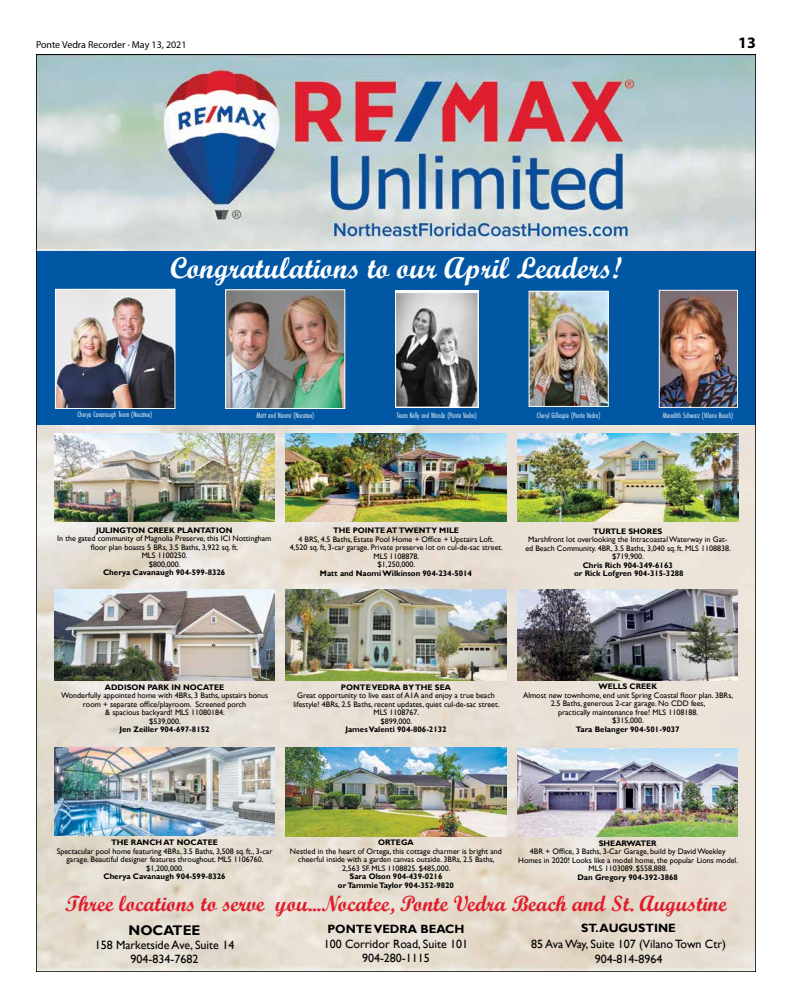
<style>
.page{position:relative;width:792px;height:1008px;background:#fff}
.page>*{position:absolute;margin:0;border:0;box-sizing:border-box;transform-origin:0 0}
.t1{font:30px "Script MT Bold";color:#fff}
.t2{font:22px "Script MT Bold";color:#df1e2e}
.t3{font:700 16px "Myriad Pro";color:#000}
.t4{font:700 14px "Gill Sans";color:#000}
.t5{font:12px/14.4px "Gill Sans";color:#000;text-align:center}
.t6{font:700 12px "Gill Sans";color:#000}
.t7{font:10px "Myriad Pro";color:#000}
.t8{font:8px/8.5px "Gill Sans";color:#000;text-align:center}
.t9{font:700 8px/8.5px "Gill Sans";color:#000;text-align:center}
.t10{font:8px "Futura PT Cond";color:#fff}
</style>
<div class="page">
<img style="left:38px;top:249px;width:716px;height:721px">
<img style="left:38px;top:56px;width:716px;height:193px">
<div style="left:36px;top:251px;width:720px;height:174px;background:#0157a4"></div>
<img style="left:397px;top:292px;width:80px;height:114px">
<div style="left:395px;top:290px;width:84px;height:118px;border:1px solid #fff"></div>
<img style="left:57px;top:291px;width:116px;height:116px">
<div style="left:55px;top:289px;width:120px;height:120px;border:1px solid #fff"></div>
<img style="left:286px;top:433px;width:220px;height:89px">
<img style="left:54px;top:433px;width:220px;height:89px">
<img style="left:518px;top:433px;width:221px;height:89px">
<img style="left:227px;top:291px;width:116px;height:116px">
<div style="left:225px;top:289px;width:120px;height:120px;border:1px solid #fff"></div>
<img style="left:661px;top:292px;width:75px;height:114px">
<div style="left:659px;top:290px;width:79px;height:118px;border:1px solid #fff"></div>
<img style="left:55px;top:589px;width:219px;height:92px">
<img style="left:286px;top:589px;width:220px;height:92px">
<img style="left:518px;top:589px;width:220px;height:92px">
<img style="left:55px;top:747px;width:219px;height:89px">
<img style="left:286px;top:748px;width:220px;height:88px">
<img style="left:531px;top:293px;width:76px;height:112px">
<div style="left:529px;top:291px;width:80px;height:116px;border:1px solid #fff"></div>
<img style="left:518px;top:748px;width:220px;height:89px">
<p class="t7" style="left:36px;top:38px;width:152px">Ponte Vedra Recorder · May 13, 2021</p>
<h3 class="t3" style="left:738px;top:32px;width:19px">13</h3>
<h1 class="t1" style="left:170px;top:249px;width:453px">Congratulations to our April Leaders!</h1>
<p class="t10" style="left:77px;top:410px;width:76px">Cherya Cavanaugh Team (Nocatee)</p>
<p class="t10" style="left:397px;top:410px;width:82px">Team Kelly and Wanda (Ponte Vedra)</p>
<p class="t10" style="left:256px;top:410px;width:59px">Matt and Naomi (Nocatee)</p>
<p class="t10" style="left:663px;top:411px;width:72px">Meredith Schwarz (Vilano Beach)</p>
<p class="t10" style="left:537px;top:410px;width:65px">Cheryl Gillespie (Ponte Vedra)</p>
<p class="t9" style="left:96px;top:526px;width:138px">JULINGTON CREEK PLANTATION</p>
<p class="t8" style="left:57px;top:534px;width:216px">In the gated community of Magnolia Preserve, this ICI Nottingham floor plan boasts 5 BRs, 3.5 Baths, 3,922 sq. ft.<br>MLS 1100250.<br>$800,000.</p>
<p class="t9" style="left:103px;top:568px;width:124px">Cherya Cavanaugh 904-599-8326</p>
<p class="t9" style="left:333px;top:527px;width:128px">THE POINTE AT TWENTY MILE</p>
<p class="t8" style="left:290px;top:535px;width:215px">4 BRS, 4.5 Baths, Estate Pool Home + Office + Upstairs Loft.<br>4,520 sq. ft, 3-car garage. Private preserve lot on cul-de-sac street.<br>MLS 1108878.<br>$1,250,000.</p>
<p class="t9" style="left:320px;top:569px;width:154px">Matt and Naomi Wilkinson 904-234-5014</p>
<p class="t9" style="left:593px;top:527px;width:71px">TURTLE SHORES</p>
<p class="t8" style="left:525px;top:535px;width:207px">Marshfront lot overlooking the Intracoastal Waterway in Gat&shy;ed Beach Community. 4BR, 3.5 Baths, 3,040 sq. ft. MLS 1108838. $719,900.</p>
<p class="t9" style="left:574px;top:561px;width:111px">Chris Rich 904-349-6163<br>or Rick Lofgren 904-315-3288</p>
<p class="t9" style="left:105px;top:683px;width:121px">ADDISON PARK IN NOCATEE</p>
<p class="t8" style="left:61px;top:691px;width:209px">Wonderfully appointed home with 4BRs, 3 Baths, upstairs bonus room + separate office/playroom. Screened porch<br>&amp; spacious backyard! MLS 11080184.<br>$539,000.</p>
<p class="t9" style="left:120px;top:725px;width:92px">Jen Zeiller 904-697-8152</p>
<p class="t9" style="left:341px;top:683px;width:112px">PONTE VEDRA BY THE SEA</p>
<p class="t8" style="left:293px;top:692px;width:208px">Great opportunity to live east of A1A and enjoy a true beach lifestyle! 4BRs, 2.5 Baths, recent updates, quiet cul-de-sac street.<br>MLS 1108767.<br>$899,000.</p>
<p class="t9" style="left:345px;top:726px;width:103px">James Valenti 904-806-2132</p>
<p class="t9" style="left:598px;top:683px;width:60px">WELLS CREEK</p>
<p class="t8" style="left:523px;top:691px;width:212px">Almost new townhome, end unit Spring Coastal floor plan. 3BRs, 2.5 Baths, generous 2-car garage. No CDD fees,<br>practically maintenance free! MLS 1108188.<br>$315,000.</p>
<p class="t9" style="left:576px;top:725px;width:105px">Tara Belanger 904-501-9037</p>
<p class="t9" style="left:111px;top:839px;width:108px">THE RANCH AT NOCATEE</p>
<p class="t8" style="left:57px;top:847px;width:217px">Spectacular pool home featuring 4BRs, 3.5 Baths, 3,508 sq. ft., 3-car garage. Beautiful designer features throughout. MLS 1106760. $1,200,000.</p>
<p class="t9" style="left:103px;top:873px;width:124px">Cherya Cavanaugh 904-599-8326</p>
<p class="t9" style="left:378px;top:839px;width:37px">ORTEGA</p>
<p class="t8" style="left:290px;top:847px;width:214px">Nestled in the heart of Ortega, this cottage charmer is bright and cheerful inside with a garden canvas outside. 3BRs, 2.5 Baths,<br>2,563 SF. MLS 1108825. $485,000.</p>
<p class="t9" style="left:338px;top:873px;width:118px">Sara Olson 904-439-0216<br>or Tammie Taylor 904-352-9820</p>
<p class="t9" style="left:599px;top:839px;width:59px">SHEARWATER</p>
<p class="t8" style="left:518px;top:847px;width:221px">4BR + Office, 3 Baths, 3-Car Garage, build by David Weekley<br>Homes in 2020! Looks like a model home, the popular Lions model.<br>MLS 1103089. $558,888.</p>
<p class="t9" style="left:578px;top:873px;width:102px">Dan Gregory 904-392-3868</p>
<h2 class="t2" style="left:65px;top:890px;width:663px">Three locations to serve you...Nocatee, Ponte Vedra Beach and St. Augustine</h2>
<h3 class="t4" style="left:129px;top:921px;width:73px">NOCATEE</h3>
<h3 class="t5" style="left:95px;top:938px;width:141px">158 Marketside Ave, Suite 14<br>904-834-7682</h3>
<h3 class="t6" style="left:581px;top:920px;width:96px">ST. AUGUSTINE</h3>
<h3 class="t5" style="left:531px;top:937px;width:197px">85 Ava Way, Suite 107 (Vilano Town Ctr)<br>904-814-8964</h3>
<h3 class="t6" style="left:327px;top:922px;width:139px">PONTE VEDRA BEACH</h3>
<h3 class="t5" style="left:324px;top:937px;width:146px">100 Corridor Road, Suite 101<br>904-280-1115</h3>
</div>
